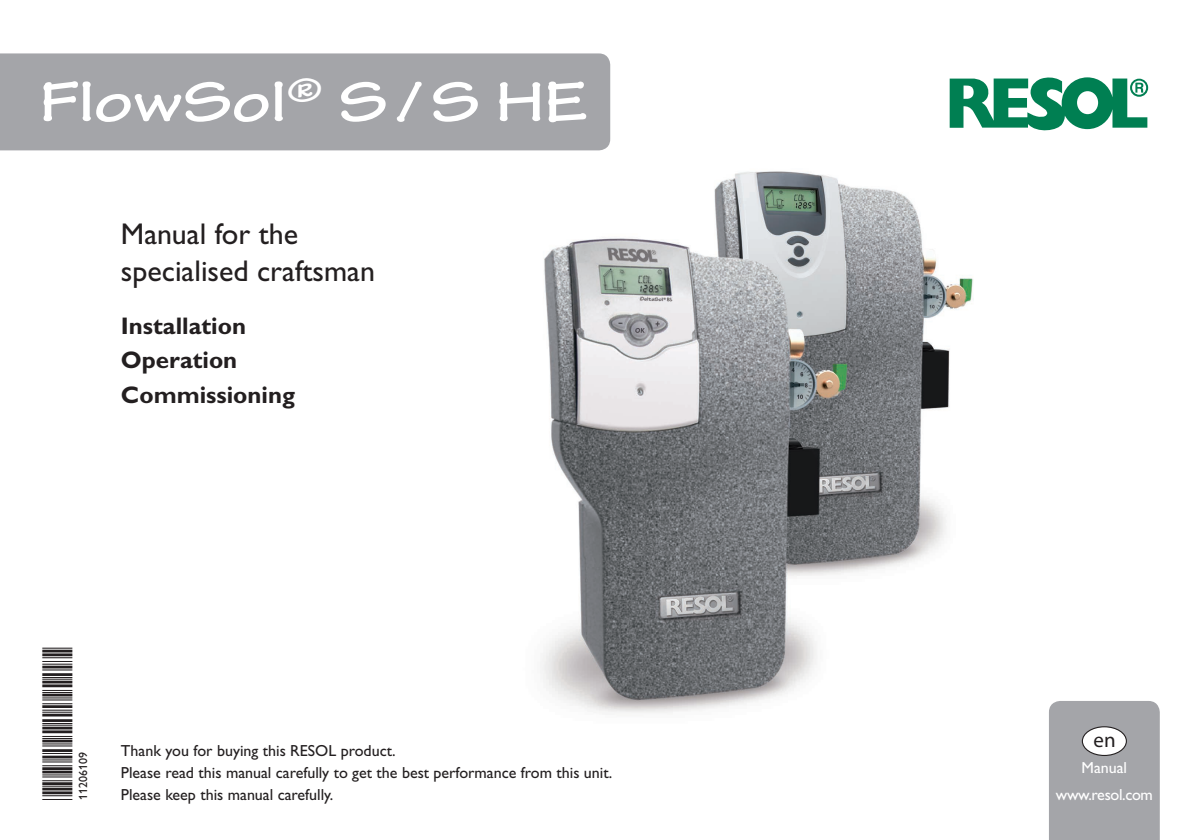
<style>
.page{position:relative;width:1191px;height:840px;background:#fff}
.page>*{position:absolute;margin:0;border:0;box-sizing:border-box;transform-origin:0 0}
.t1{font:60px "Tekton MM 503 850";color:#fff}
.t2{font:40px "Free 3 of 9 Extended";color:#231f20}
.t3{font:30px/36px "Gill Alt One";color:#231f20}
.t4{font:700 24px/34.4px "Gill Alt One";color:#231f20}
.t5{font:21px "Myriad";color:#231f20}
.t6{font:16px/22px "Gill Alt One";color:#231f20}
.t7{font:16px "Gill Alt One";letter-spacing:-.02em;color:#fff}
.t8{font:12px "Gill Alt One";color:#231f20}
</style>
<div class="page">
<img style="left:505px;top:150px;width:469px;height:563px">
<div style="left:0;top:53px;width:610px;height:97px;background:#a4a5a9"></div>
<div style="left:1049px;top:701px;width:110px;height:138px;background:#a4a5a9"></div>
<div style="left:1082px;top:726px;width:44px;height:29px;background:#fff;border-radius:50%"></div>
<div style="left:1081px;top:725px;width:46px;height:30px;border:1px solid #231f20;border-radius:50%"></div>
<svg style="left:949px;top:77px;width:199px;height:53px"></svg>
<h1 class="t1" style="left:40px;top:68px;width:550px">FlowSol<sup>®</sup> S/S HE</h1>
<h3 class="t3" style="left:121px;top:216px;width:255px">Manual for the specialised craftsman</h3>
<h3 class="t4" style="left:121px;top:308px;width:175px">Installation<br>Operation<br>Commissioning</h3>
<h2 class="t2" style="left:35px;top:799px;width:155px;rotate:-90deg">*11206109*</h2>
<p class="t8" style="left:76px;top:799px;width:49px;rotate:-90deg">11206109</p>
<p class="t6" style="left:121px;top:739px;width:493px">Thank you for buying this RESOL product.<br>Please read this manual carefully to get the best performance from this unit.<br>Please keep this manual carefully.</p>
<h3 class="t5" style="left:1093px;top:728px;width:24px">en</h3>
<p class="t7" style="left:1081px;top:758px;width:47px">Manual</p>
<p class="t7" style="left:1055px;top:785px;width:99px">www.resol.com</p>
</div>
